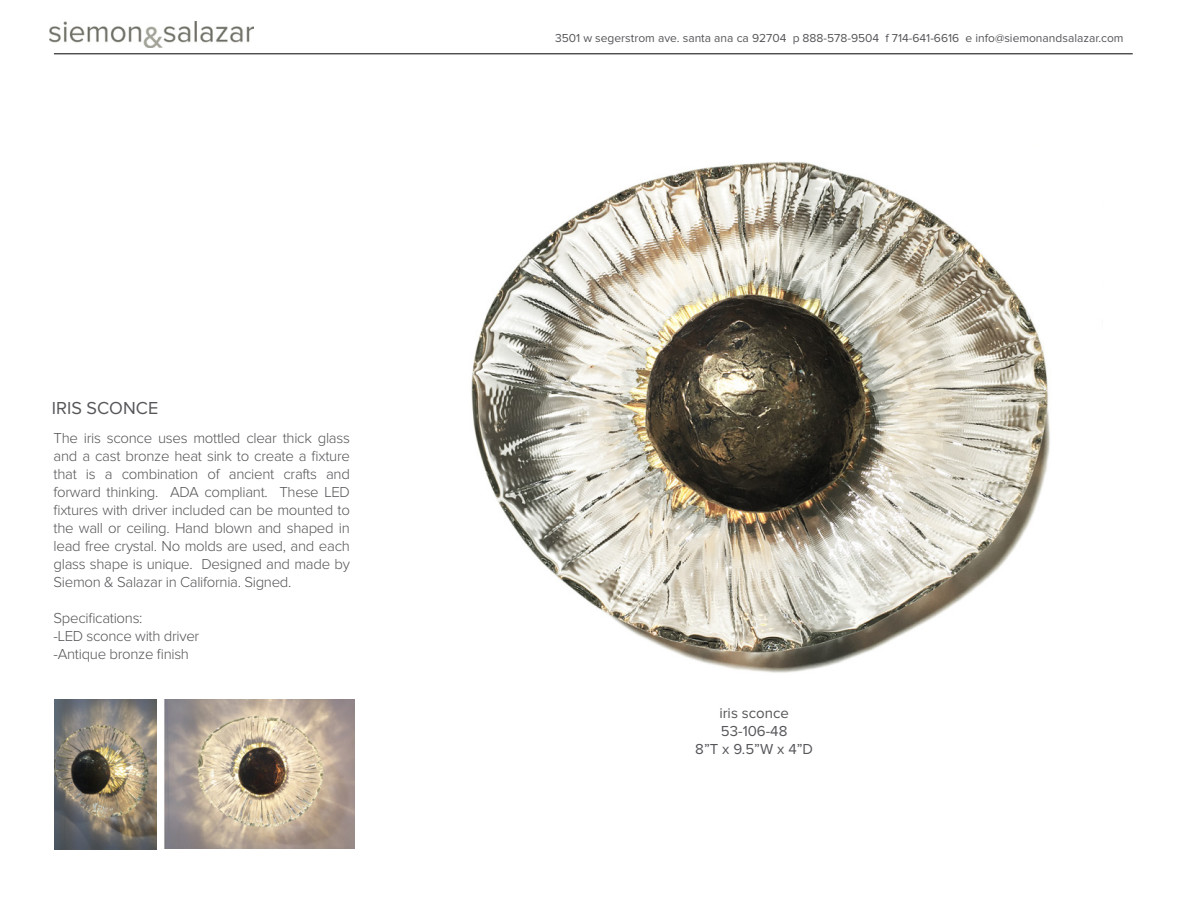
<style>
.page{position:relative;width:1188px;height:918px;background:#fff}
.page>*{position:absolute;margin:0;border:0;box-sizing:border-box;transform-origin:0 0}
.t1{font:18px "Proxima Nova";color:#55565a}
.t2{font:300 15px/18px "Proxima Nova";letter-spacing:-.02em;color:#55565a;text-align:justify}
.t3{font:15px/18px "Proxima Nova";color:#55565a;text-align:center}
.t4{font:12px "Proxima Nova";color:#55565a}
</style>
<div class="page">
<img style="left:49px;top:21px;width:204px;height:27px">
<hr style="left:54px;top:54px;width:1079px;height:1px;background:#000">
<img style="left:471px;top:162px;width:579px;height:511px">
<img style="left:164px;top:700px;width:191px;height:149px">
<img style="left:54px;top:700px;width:102px;height:149px">
<p class="t1" style="left:52px;top:400px;width:108px">IRIS SCONCE</p>
<p class="t2" style="left:54px;top:430px;width:298px">The iris sconce uses mottled clear thick glass and a cast bronze heat sink to create a fixture that is a combination of ancient crafts and forward thinking. ADA compliant. These LED fixtures with driver included can be mounted to the wall or ceiling. Hand blown and shaped in lead free crystal. No molds are used, and each glass shape is unique. Designed and made by Siemon &amp; Salazar in California. Signed.</p>
<p class="t2" style="left:54px;top:610px;width:147px;text-align:left">Specifications:<br>-LED sconce with driver -Antique bronze finish</p>
<p class="t4" style="left:555px;top:33px;width:570px">3501 w segerstrom ave. santa ana ca 92704 p 888-578-9504 f 714-641-6616 e info@siemonandsalazar.com</p>
<p class="t3" style="left:695px;top:705px;width:119px">iris sconce<br>53-106-48<br>8”T x 9.5”W x 4”D</p>
</div>
